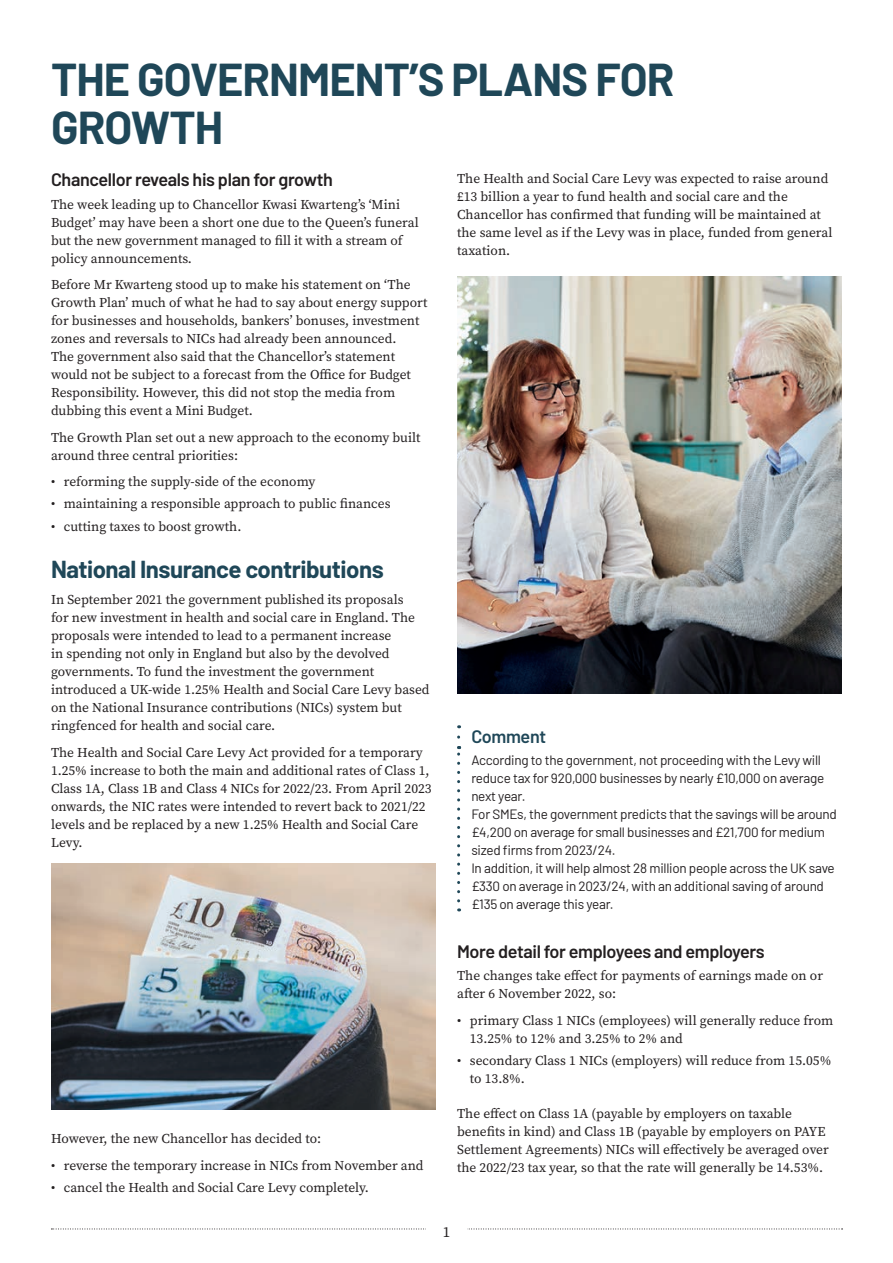
<style>
.page{position:relative;width:893px;height:1263px;background:#fff}
.page>*{position:absolute;margin:0;border:0;box-sizing:border-box;transform-origin:0 0}
.t1{font:700 45px/48px "Barlow";letter-spacing:-.02em;color:#1f4758}
.t2{font:700 24px "Barlow";letter-spacing:-.02em;color:#1f4758}
.t3{font:600 18px "Barlow";letter-spacing:-.02em;color:#231f20}
.t4{font:600 18px "Barlow";letter-spacing:-.02em;color:#1f4758}
.t5{font:15px "Source Serif Pro";color:#231f20}
.t6{font:13.5px/18px "Source Serif Pro";color:#231f20}
.t7{font:13.5px/18px "Barlow";letter-spacing:-.02em;color:#231f20}
</style>
<div class="page">
<svg style="left:51px;top:1228px;width:792px;height:1px"></svg>
<div style="left:426px;top:1208px;width:41px;height:42px;background:#fff"></div>
<svg style="left:457px;top:725px;width:3px;height:12px"></svg>
<svg style="left:457px;top:746px;width:3px;height:155px"></svg>
<img style="left:51px;top:863px;width:385px;height:247px">
<img style="left:457px;top:276px;width:385px;height:417px">
<h1 class="t1" style="left:51px;top:52px;width:625px">THE GOVERNMENT’S PLANS FOR<br>GROWTH</h1>
<h3 class="t3" style="left:51px;top:167px;width:283px">Chancellor reveals his plan for growth</h3>
<p class="t6" style="left:51px;top:195px;width:369px">The week leading up to Chancellor Kwasi Kwarteng’s ‘Mini Budget’ may have been a short one due to the Queen’s funeral but the new government managed to fill it with a stream of policy announcements.</p>
<p class="t6" style="left:51px;top:276px;width:378px">Before Mr Kwarteng stood up to make his statement on ‘The Growth Plan’ much of what he had to say about energy support for businesses and households, bankers’ bonuses, investment zones and reversals to NICs had already been announced.<br>The government also said that the Chancellor’s statement would not be subject to a forecast from the Office for Budget Responsibility. However, this did not stop the media from dubbing this event a Mini Budget.</p>
<p class="t6" style="left:51px;top:428px;width:371px">The Growth Plan set out a new approach to the economy built around three central priorities:</p>
<p class="t6" style="left:51px;top:472px;width:266px">• reforming the supply-side of the economy</p>
<p class="t6" style="left:51px;top:495px;width:341px">• maintaining a responsible approach to public finances</p>
<p class="t6" style="left:51px;top:517px;width:192px">• cutting taxes to boost growth.</p>
<h2 class="t2" style="left:51px;top:551px;width:334px">National Insurance contributions</h2>
<p class="t6" style="left:51px;top:591px;width:380px">In September 2021 the government published its proposals<br>for new investment in health and social care in England. The proposals were intended to lead to a permanent increase<br>in spending not only in England but also by the devolved governments. To fund the investment the government introduced a UK-wide 1.25% Health and Social Care Levy based on the National Insurance contributions (NICs) system but ringfenced for health and social care.</p>
<p class="t6" style="left:51px;top:743px;width:382px">The Health and Social Care Levy Act provided for a temporary 1.25% increase to both the main and additional rates of Class 1, Class 1A, Class 1B and Class 4 NICs for 2022/23. From April 2023 onwards, the NIC rates were intended to revert back to 2021/22 levels and be replaced by a new 1.25% Health and Social Care Levy.</p>
<p class="t6" style="left:457px;top:170px;width:377px">The Health and Social Care Levy was expected to raise around £13 billion a year to fund health and social care and the Chancellor has confirmed that funding will be maintained at the same level as if the Levy was in place, funded from general taxation.</p>
<h3 class="t4" style="left:471px;top:724px;width:76px">Comment</h3>
<p class="t7" style="left:471px;top:750px;width:367px">According to the government, not proceeding with the Levy will reduce tax for 920,000 businesses by nearly £10,000 on average next year.<br>For SMEs, the government predicts that the savings will be around £4,200 on average for small businesses and £21,700 for medium sized firms from 2023/24.<br>In addition, it will help almost 28 million people across the UK save £330 on average in 2023/24, with an additional saving of around £135 on average this year.</p>
<h3 class="t3" style="left:457px;top:938px;width:309px">More detail for employees and employers</h3>
<p class="t6" style="left:457px;top:967px;width:367px">The changes take effect for payments of earnings made on or after 6 November 2022, so:</p>
<p class="t6" style="left:470px;top:1011px;width:365px;text-indent:-13px">• primary Class 1 NICs (employees) will generally reduce from<br>13.25% to 12% and 3.25% to 2% and</p>
<p class="t6" style="left:470px;top:1051px;width:363px;text-indent:-13px">• secondary Class 1 NICs (employers) will reduce from 15.05% to 13.8%.</p>
<p class="t6" style="left:457px;top:1104px;width:373px">The effect on Class 1A (payable by employers on taxable benefits in kind) and Class 1B (payable by employers on PAYE Settlement Agreements) NICs will effectively be averaged over the 2022/23 tax year, so that the rate will generally be 14.53%.</p>
<p class="t6" style="left:51px;top:1130px;width:272px">However, the new Chancellor has decided to:</p>
<p class="t6" style="left:51px;top:1156px;width:374px">• reverse the temporary increase in NICs from November and</p>
<p class="t6" style="left:51px;top:1178px;width:319px">• cancel the Health and Social Care Levy completely.</p>
<p class="t5" style="left:443px;top:1222px;width:9px">1</p>
</div>
